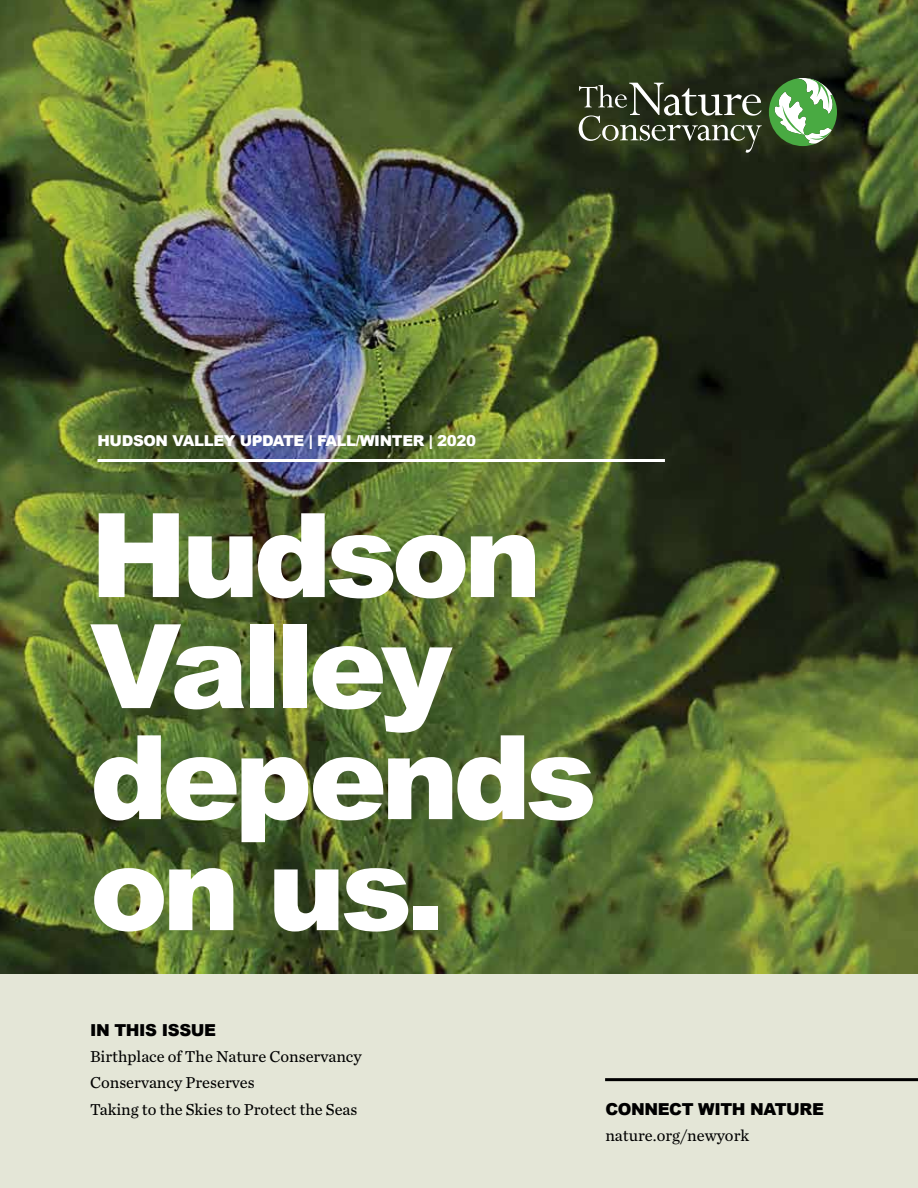
<style>
.page{position:relative;width:918px;height:1188px;background:#fff}
.page>*{position:absolute;margin:0;border:0;box-sizing:border-box;transform-origin:0 0}
.t1{font:900 117px/111px "Arial";letter-spacing:-.05em;color:#fff}
.t2{font:16.5px/26.2px "Chronicle Text G2";color:#000}
.t3{font:900 16.5px "Arial";letter-spacing:-.025em;color:#000}
.t4{font:900 15px "Arial";letter-spacing:-.025em;color:#fff}
</style>
<div class="page">
<img style="left:0;top:0;width:918px;height:974px">
<div style="left:0;top:974px;width:918px;height:214px;background:#e4e6d7"></div>
<hr style="left:605px;top:1078px;width:313px;height:3px;background:#000">
<hr style="left:98px;top:459px;width:567px;height:3px;background:#fff">
<svg style="left:769px;top:78px;width:68px;height:68px"></svg>
<svg style="left:579px;top:83px;width:183px;height:70px"></svg>
<p class="t4" style="left:98px;top:429px;width:380px">HUDSON VALLEY UPDATE | FALL/WINTER | 2020</p>
<h1 class="t1" style="left:90px;top:496px;width:508px">Hudson<br>Valley depends on us.</h1>
<p class="t3" style="left:90px;top:1018px;width:128px">IN THIS ISSUE</p>
<p class="t2" style="left:90px;top:1042px;width:273px">Birthplace of The Nature Conservancy<br>Conservancy Preserves<br>Taking to the Skies to Protect the Seas</p>
<p class="t3" style="left:605px;top:1097px;width:220px">CONNECT WITH NATURE</p>
<p class="t2" style="left:605px;top:1121px;width:145px">nature.org/newyork</p>
</div>
